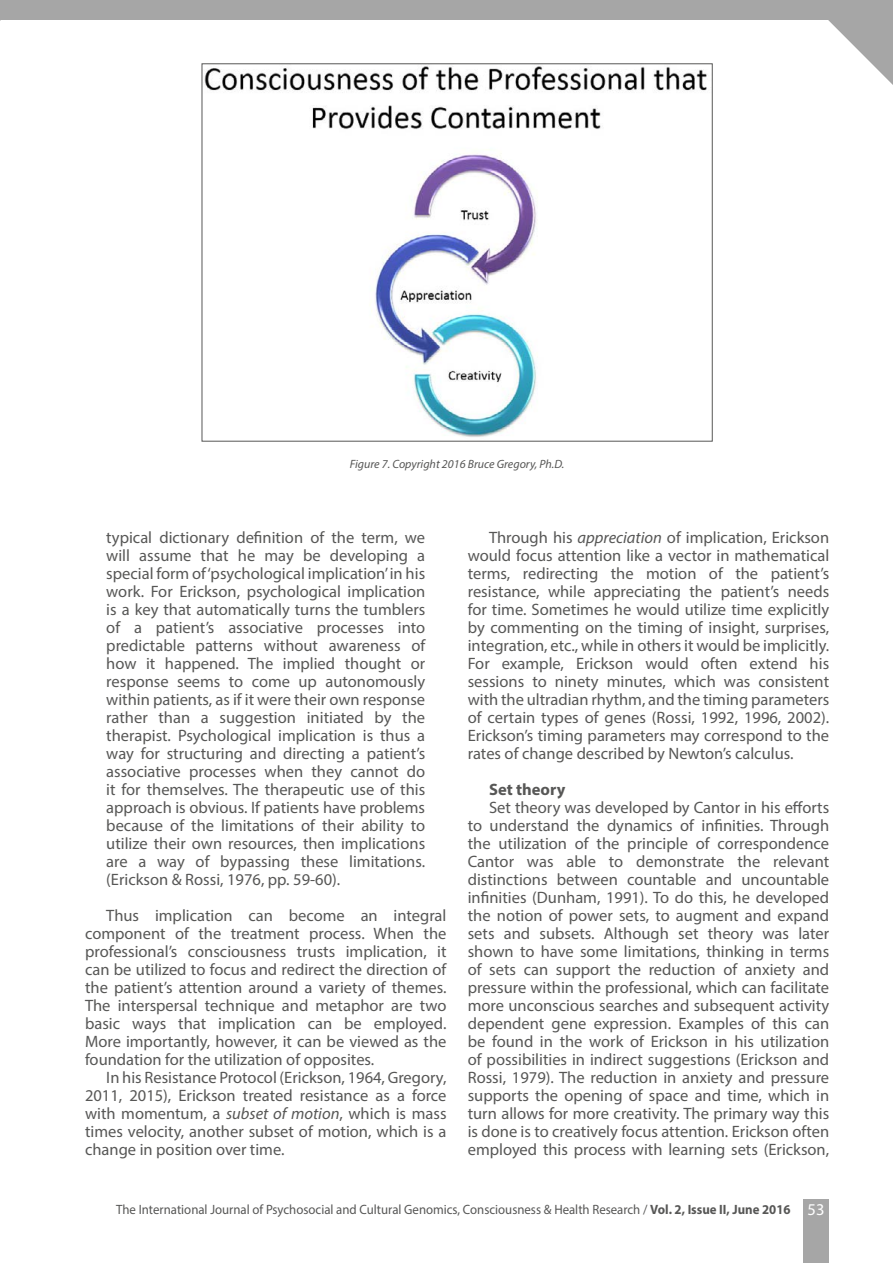
<style>
.page{position:relative;width:893px;height:1263px;background:#fff}
.page>*{position:absolute;margin:0;border:0;box-sizing:border-box;transform-origin:0 0}
.t1{font:16.5px/18px "Myriad Pro";color:#575756;text-align:justify}
.t2{font:700 16.5px "Myriad Pro";color:#575756}
.t3{font:13.5px "Myriad Pro";color:#575756;scale:.95 1}
.t4{font:italic 12px "Myriad Pro";color:#575756}
.s1{font-style:italic}
.s2{font-weight:700}
.s3{font-size:16.5px;color:#fff}
</style>
<div class="page">
<div style="left:0;top:0;width:893px;height:20px;background:#a6a6a6"></div>
<svg style="left:828px;top:20px;width:65px;height:65px"></svg>
<div style="left:803px;top:1199px;width:26px;height:64px;background:#a6a6a6"></div>
<img style="left:204px;top:66px;width:503px;height:371px">
<p class="t4" style="left:350px;top:457px;width:216px">Figure 7. Copyright 2016 Bruce Gregory, Ph.D.</p>
<p class="t1" style="left:106px;top:528px;width:320px">typical dictionary definition of the term, we will assume that he may be developing a special form of ‘psychological implication’ in his work. For Erickson, psychological implication is a key that automatically turns the tumblers of a patient’s associative processes into predictable patterns without awareness of how it happened. The implied thought or response seems to come up autonomously within patients, as if it were their own response rather than a suggestion initiated by the therapist. Psychological implication is thus a way for structuring and directing a patient’s associative processes when they cannot do it for themselves. The therapeutic use of this approach is obvious. If patients have problems because of the limitations of their ability to utilize their own resources, then implications are a way of bypassing these limitations. (Erickson &amp; Rossi, 1976, pp. 59-60).</p>
<p class="t1" style="left:85px;top:906px;width:363px;text-indent:21px">Thus implication can become an integral component of the treatment process. When the professional’s consciousness trusts implication, it can be utilized to focus and redirect the direction of the patient’s attention around a variety of themes.<br>The interspersal technique and metaphor are two basic ways that implication can be employed.<br>More importantly, however, it can be viewed as the foundation for the utilization of opposites.</p>
<p class="t1" style="left:85px;top:1068px;width:363px;text-indent:21px">In his Resistance Protocol (Erickson, 1964, Gregory, 2011, 2015), Erickson treated resistance as a force with momentum, a <span class="s1">subset of motion</span>, which is mass times velocity, another subset of motion, which is a change in position over time.</p>
<p class="t1" style="left:468px;top:528px;width:363px;text-indent:21px">Through his <span class="s1">appreciation</span> of implication, Erickson would focus attention like a vector in mathematical terms, redirecting the motion of the patient’s resistance, while appreciating the patient’s needs for time. Sometimes he would utilize time explicitly by commenting on the timing of insight, surprises, integration, etc., while in others it would be implicitly.<br>For example, Erickson would often extend his sessions to ninety minutes, which was consistent with the ultradian rhythm, and the timing parameters of certain types of genes (Rossi, 1992, 1996, 2002).<br>Erickson’s timing parameters may correspond to the rates of change described by Newton’s calculus.</p>
<p class="t2" style="left:489px;top:779px;width:78px">Set theory</p>
<p class="t1" style="left:468px;top:798px;width:363px;text-indent:21px">Set theory was developed by Cantor in his efforts to understand the dynamics of infinities. Through the utilization of the principle of correspondence Cantor was able to demonstrate the relevant distinctions between countable and uncountable infinities (Dunham, 1991). To do this, he developed the notion of power sets, to augment and expand sets and subsets. Although set theory was later shown to have some limitations, thinking in terms of sets can support the reduction of anxiety and pressure within the professional, which can facilitate more unconscious searches and subsequent activity dependent gene expression. Examples of this can be found in the work of Erickson in his utilization of possibilities in indirect suggestions (Erickson and Rossi, 1979). The reduction in anxiety and pressure supports the opening of space and time, which in turn allows for more creativity. The primary way this is done is to creatively focus attention. Erickson often employed this process with learning sets (Erickson,</p>
<p class="t3" style="left:116px;top:1201px;width:747px">The International Journal of Psychosocial and Cultural Genomics, Consciousness &amp; Health Research / <span class="s2">Vol. 2, Issue II, June 2016</span> <span class="s3">53</span></p>
</div>
